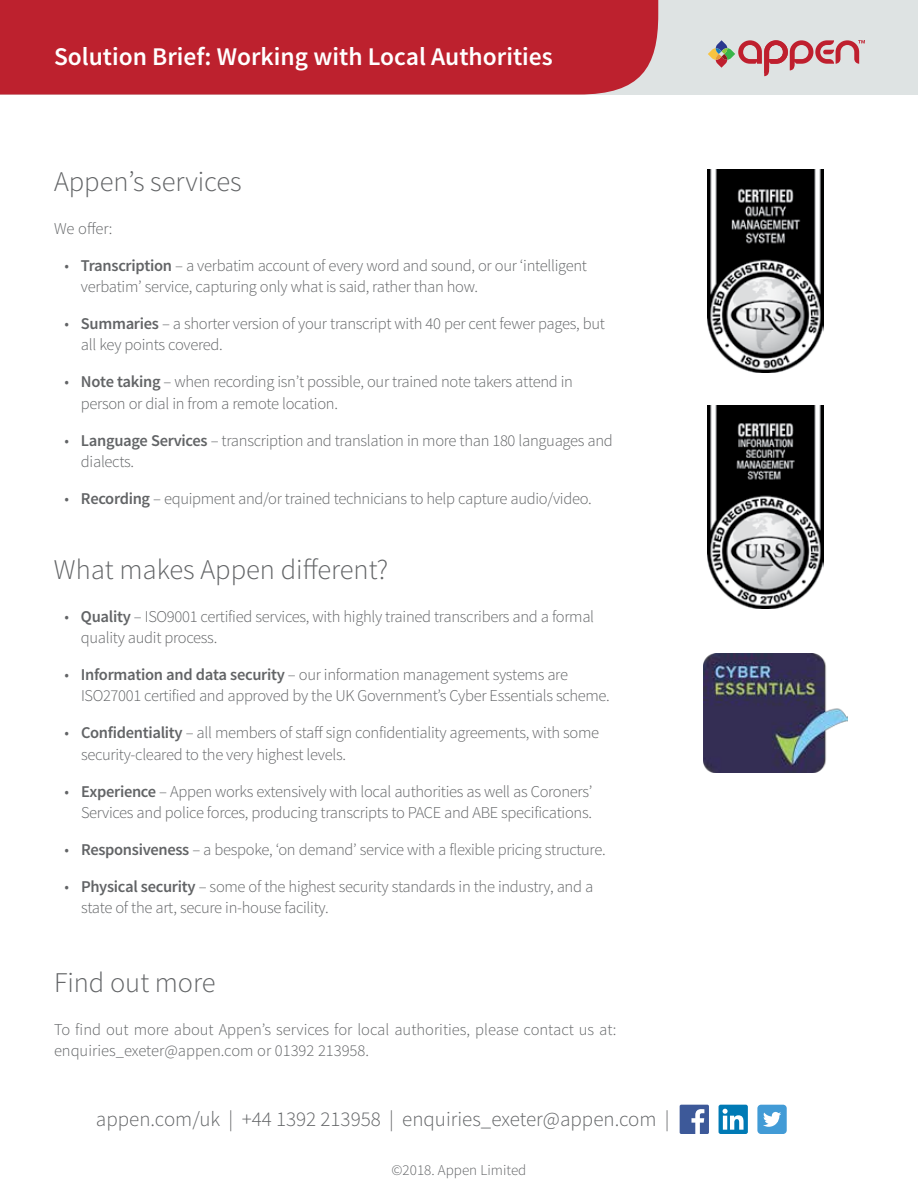
<style>
.page{position:relative;width:918px;height:1188px;background:#fff}
.page>*{position:absolute;margin:0;border:0;box-sizing:border-box;transform-origin:0 0}
.t1{font:300 28.5px "Source Sans Pro";color:#626466}
.t2{font:600 25.5px "Source Sans Pro";color:#fff}
.t3{font:300 21px "Source Sans Pro";color:#626466}
.t4{font:300 16.5px/21.3px "Source Sans Pro";letter-spacing:-.02em;color:#626466}
.t5{font:300 16.5px/21px "Source Sans Pro";color:#626466}
.t6{font:300 15px "Source Sans Pro";color:#626466}
.s1{font-weight:600}
</style>
<div class="page">
<div style="left:0;top:0;width:918px;height:95px;background:#dee3e3"></div>
<div style="left:0;top:0;width:658px;height:95px;background:#bd212e"></div>
<svg style="left:708px;top:40px;width:157px;height:36px"></svg>
<div style="left:757px;top:1105px;width:30px;height:29px;background:#429bd6;border-radius:4px"></div>
<svg style="left:763px;top:1112px;width:18px;height:15px"></svg>
<div style="left:719px;top:1105px;width:29px;height:29px;background:#007ab5;border-radius:2px"></div>
<svg style="left:723px;top:1109px;width:21px;height:21px"></svg>
<div style="left:680px;top:1105px;width:29px;height:29px;background:#3d5999;border-radius:2px"></div>
<svg style="left:691px;top:1109px;width:13px;height:25px"></svg>
<img style="left:707px;top:169px;width:117px;height:204px">
<img style="left:707px;top:405px;width:117px;height:203px">
<img style="left:703px;top:653px;width:145px;height:119px">
<h2 class="t2" style="left:54px;top:47px;width:500px">Solution Brief: Working with Local Authorities</h2>
<h1 class="t1" style="left:54px;top:170px;width:189px">Appen’s services</h1>
<p class="t4" style="left:54px;top:219px;width:60px">We offer:</p>
<p class="t4" style="left:81px;top:256px;width:508px;text-indent:-16px">• <span class="s1">Transcription</span> – a verbatim account of every word and sound, or our ‘intelligent verbatim’ service, capturing only what is said, rather than how.</p>
<p class="t4" style="left:81px;top:314px;width:525px;text-indent:-16px">• <span class="s1">Summaries</span> – a shorter version of your transcript with 40 per cent fewer pages, but all key points covered.</p>
<p class="t4" style="left:81px;top:373px;width:494px;text-indent:-16px">• <span class="s1">Note taking</span> – when recording isn’t possible, our trained note takers attend in person or dial in from a remote location.</p>
<p class="t4" style="left:81px;top:431px;width:533px;text-indent:-16px">• <span class="s1">Language Services</span> – transcription and translation in more than 180 languages and dialects.</p>
<p class="t4" style="left:64px;top:489px;width:529px">• <span class="s1">Recording</span> – equipment and/or trained technicians to help capture audio/video.</p>
<h1 class="t1" style="left:54px;top:558px;width:336px">What makes Appen different?</h1>
<p class="t4" style="left:81px;top:607px;width:515px;text-indent:-16px">• <span class="s1">Quality</span> – ISO9001 certified services, with highly trained transcribers and a formal quality audit process.</p>
<p class="t4" style="left:81px;top:665px;width:530px;text-indent:-17px">• <span class="s1">Information and data security</span> – our information management systems are<br>ISO27001 certified and approved by the UK Government’s Cyber Essentials scheme.</p>
<p class="t4" style="left:81px;top:724px;width:520px;text-indent:-16px">• <span class="s1">Confidentiality</span> – all members of staff sign confidentiality agreements, with some security-cleared to the very highest levels.</p>
<p class="t4" style="left:65px;top:782px;width:529px;text-align:right">• <span class="s1">Experience</span> – Appen works extensively with local authorities as well as Coroners’<br>Services and police forces, producing transcripts to PACE and ABE specifications.</p>
<p class="t4" style="left:65px;top:840px;width:543px">• <span class="s1">Responsiveness</span> – a bespoke, ‘on demand’ service with a flexible pricing structure.</p>
<p class="t4" style="left:81px;top:877px;width:514px;text-indent:-16px">• <span class="s1">Physical security</span> – some of the highest security standards in the industry, and a state of the art, secure in-house facility.</p>
<h1 class="t1" style="left:54px;top:971px;width:163px">Find out more</h1>
<p class="t5" style="left:54px;top:1020px;width:564px">To find out more about Appen’s services for local authorities, please contact us at: enquiries_exeter@appen.com or 01392 213958.</p>
<p class="t3" style="left:96px;top:1110px;width:575px">appen.com/uk | +44 1392 213958 | enquiries_exeter@appen.com |</p>
<p class="t6" style="left:392px;top:1163px;width:136px">©2018. Appen Limited</p>
</div>
